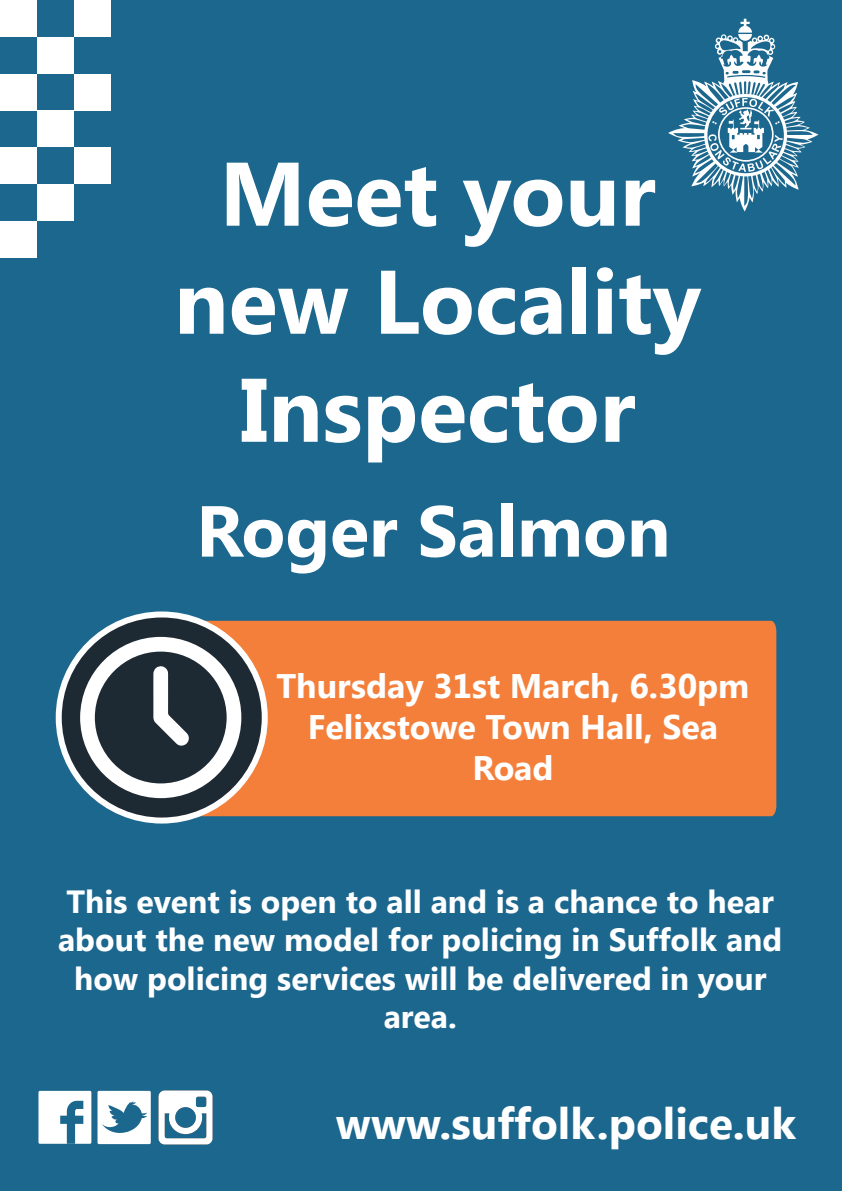
<style>
.page{position:relative;width:842px;height:1191px;background:#1c678e}
.page>*{position:absolute;margin:0;border:0;box-sizing:border-box;transform-origin:0 0}
.t1{font:700 90px/108px "Segoe UI";color:#fff;text-align:center}
.t2{font:700 72px "Segoe UI";color:#fff}
.t3{font:700 44px "Segoe UI";color:#fff}
.t4{font:700 34px/40.8px "Segoe UI";color:#fff;text-align:center}
.t5{font:700 32px/38.4px "Segoe UI";color:#fff;text-align:center}
</style>
<div class="page">
<div style="left:0;top:221px;width:37px;height:37px;background:#fff"></div>
<div style="left:37px;top:184px;width:37px;height:37px;background:#fff"></div>
<div style="left:0;top:147px;width:37px;height:37px;background:#fff"></div>
<div style="left:37px;top:110px;width:37px;height:37px;background:#fff"></div>
<div style="left:0;top:74px;width:37px;height:36px;background:#fff"></div>
<div style="left:37px;top:37px;width:37px;height:37px;background:#fff"></div>
<div style="left:0;top:0;width:37px;height:37px;background:#fff"></div>
<div style="left:74px;top:147px;width:37px;height:37px;background:#fff"></div>
<div style="left:74px;top:74px;width:37px;height:36px;background:#fff"></div>
<div style="left:74px;top:0;width:37px;height:37px;background:#fff"></div>
<div style="left:192px;top:621px;width:584px;height:195px;background:#f47f3a"></div>
<svg style="left:59px;top:614px;width:206px;height:206px;background:#3f4951"></svg>
<div style="left:56px;top:611px;width:212px;height:212px;border:6px solid #fff;border-radius:50%"></div>
<svg style="left:80px;top:636px;width:161px;height:162px"></svg>
<svg style="left:158px;top:1090px;width:55px;height:54px"></svg>
<div style="left:98px;top:1090px;width:53px;height:54px;background:#fff"></div>
<svg style="left:102px;top:1101px;width:45px;height:32px"></svg>
<div style="left:38px;top:1090px;width:53px;height:53px;background:#fff"></div>
<svg style="left:60px;top:1100px;width:23px;height:43px"></svg>
<svg style="left:668px;top:19px;width:150px;height:192px"></svg>
<h1 class="t1" style="left:174px;top:135px;width:528px">Meet your new Locality<br>Inspector</h1>
<h2 class="t2" style="left:196px;top:480px;width:476px">Roger Salmon</h2>
<p class="t4" style="left:276px;top:663px;width:475px">Thursday 31st March, 6.30pm<br>Felixstowe Town Hall, Sea<br>Road</p>
<p class="t5" style="left:58px;top:880px;width:726px">This event is open to all and is a chance to hear about the new model for policing in Suffolk and how policing services will be delivered in your area.</p>
<h3 class="t3" style="left:336px;top:1092px;width:462px">www.suffolk.police.uk</h3>
</div>
